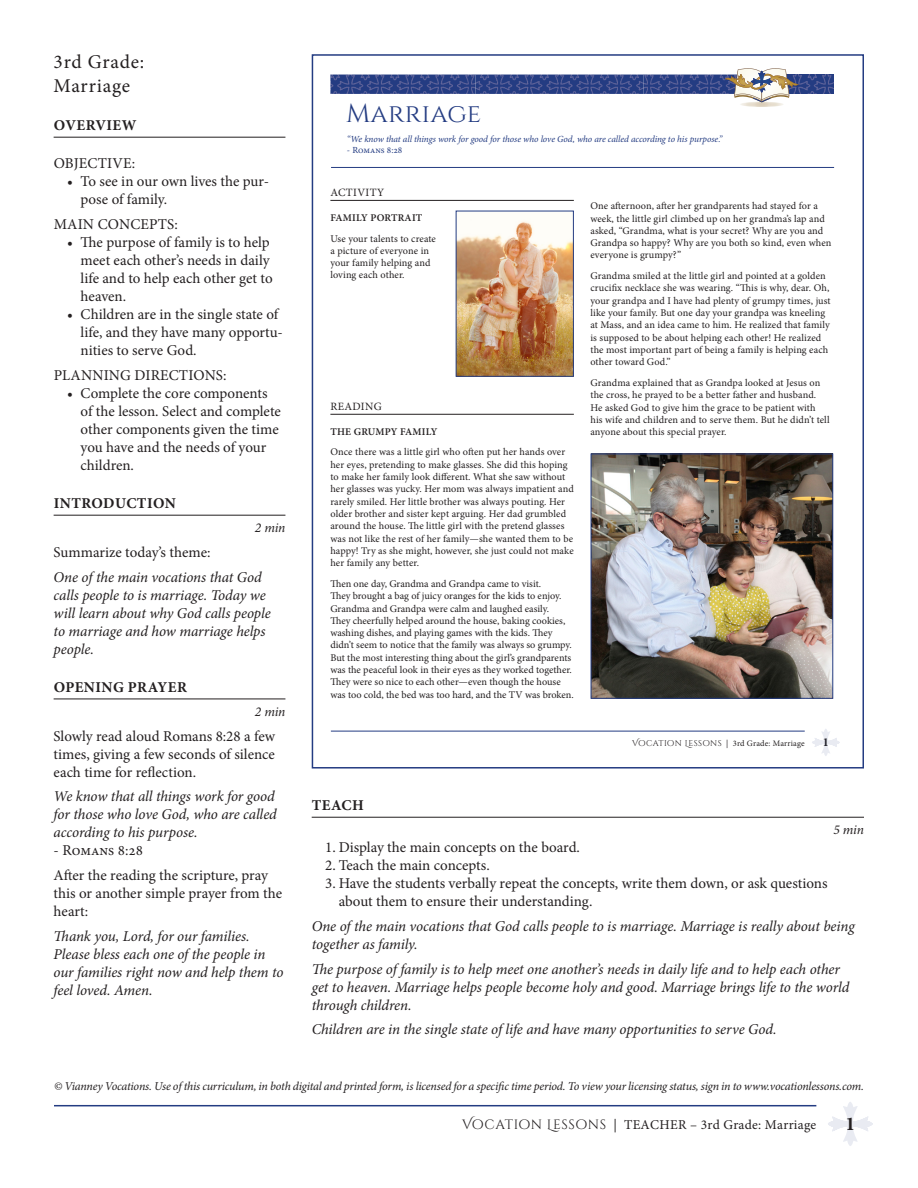
<style>
.page{position:relative;width:918px;height:1188px;background:#fff}
.page>*{position:absolute;margin:0;border:0;box-sizing:border-box;transform-origin:0 0}
.t1{font:26.1px "Cinzel";letter-spacing:.01em;color:#243c82}
.t2{font:19.5px/23.4px "Minion Pro";letter-spacing:.04em;color:#231f20}
.t3{font:700 19.5px "Minion Pro";color:#231f20}
.BODY_-_teacher{font:italic 15px/18px "Minion Pro";letter-spacing:-.005em;color:#231f20}
.BODY_-_bullets{font:15px/18px "Minion Pro";color:#231f20}
.BODY_-_teacher-2{font:15px/18px "Minion Pro";color:#231f20;text-align:justify}
.BODY_-_numbers{font:15px/18px "Minion Pro";color:#231f20}
.SUBHEADS_with_rule{font:700 15px "Minion Pro";letter-spacing:.03em;color:#231f20}
.t4{font:13.5px "Minion Pro";letter-spacing:.02em;color:#231f20}
.TIMES{font:italic 13.5px "Minion Pro";letter-spacing:-.015em;color:#231f20}
.t5{font:700 12.15px "Minion Pro";color:#231f20}
.t6{font:italic 12px "Minion Pro";letter-spacing:-.02em;color:#231f20}
.t7{font:11.25px "Minion Pro";letter-spacing:.03em;color:#231f20}
.t8{font:10.2px/12.3px "Minion Pro";letter-spacing:.005em;color:#231f20}
.t9{font:italic 9.3px "Minion Pro";letter-spacing:-.005em;color:#243c82}
.t10{font:9.3px "Minion Pro";color:#243c82}
.t11{font:8.4px "Minion Pro";letter-spacing:.02em;color:#231f20}
.s1{font-weight:600}
.s2{font-family:"Cinzel Decorative"}
</style>
<div class="page">
<svg style="left:828px;top:1102px;width:45px;height:44px"></svg>
<hr style="left:54px;top:1105px;width:762px;height:1px;background:#243c82">
<hr style="left:54px;top:137px;width:231px;height:1px;background:#231f20">
<hr style="left:54px;top:515px;width:231px;height:1px;background:#231f20">
<hr style="left:54px;top:699px;width:231px;height:1px;background:#231f20">
<hr style="left:312px;top:817px;width:552px;height:1px;background:#231f20">
<img style="left:330px;top:74px;width:395px;height:20px">
<img style="left:799px;top:74px;width:35px;height:20px">
<hr style="left:331px;top:167px;width:503px;height:1px;background:#243c82">
<hr style="left:331px;top:731px;width:474px;height:1px;background:#243c82">
<svg style="left:812px;top:729px;width:28px;height:27px"></svg>
<img style="left:740px;top:102px;width:43px;height:5px">
<svg style="left:725px;top:68px;width:74px;height:34px"></svg>
<hr style="left:330px;top:200px;width:244px;height:1px;background:#231f20">
<img style="left:458px;top:221px;width:114px;height:154px">
<div style="left:456px;top:211px;width:118px;height:166px;border:1px solid #243c82"></div>
<hr style="left:330px;top:414px;width:244px;height:1px;background:#231f20">
<img style="left:593px;top:455px;width:238px;height:242px">
<div style="left:591px;top:453px;width:242px;height:246px;border:1px solid #243c82"></div>
<p class="t2" style="left:54px;top:51px;width:92px">3rd Grade:<br>Marriage</p>
<p class="SUBHEADS_with_rule" style="left:54px;top:115px;width:84px">OVERVIEW</p>
<p class="BODY_-_teacher-2" style="left:54px;top:155px;width:83px">OBJECTIVE:</p>
<p class="BODY_-_bullets" style="left:81px;top:173px;width:190px;text-indent:-14px">• To see in our own lives the pur&shy;pose of family.</p>
<p class="BODY_-_teacher-2" style="left:54px;top:215px;width:126px">MAIN CONCEPTS:</p>
<p class="BODY_-_bullets" style="left:81px;top:233px;width:194px;text-indent:-14px">• The purpose of family is to help meet each other’s needs in daily life and to help each other get to heaven.</p>
<p class="BODY_-_bullets" style="left:81px;top:305px;width:204px;text-indent:-14px">• Children are in the single state of life, and they have many opportu&shy;nities to serve God.</p>
<p class="BODY_-_teacher-2" style="left:54px;top:366px;width:174px">PLANNING DIRECTIONS:</p>
<p class="BODY_-_bullets" style="left:81px;top:384px;width:202px;text-indent:-14px">• Complete the core components of the lesson. Select and complete other components given the time you have and the needs of your children.</p>
<p class="SUBHEADS_with_rule" style="left:54px;top:493px;width:124px">INTRODUCTION</p>
<p class="TIMES" style="left:255px;top:519px;width:32px">2 min</p>
<p class="BODY_-_teacher-2" style="left:54px;top:543px;width:158px">Summarize today’s theme:</p>
<p class="BODY_-_teacher" style="left:54px;top:568px;width:219px">One of the main vocations that God calls people to is marriage. Today we will learn about why God calls people to marriage and how marriage helps people.</p>
<p class="SUBHEADS_with_rule" style="left:54px;top:676px;width:135px">OPENING PRAYER</p>
<p class="TIMES" style="left:255px;top:702px;width:32px">2 min</p>
<p class="BODY_-_teacher-2" style="left:54px;top:727px;width:223px">Slowly read aloud Romans 8:28 a few times, giving a few seconds of silence each time for reflection.</p>
<p class="BODY_-_teacher" style="left:54px;top:787px;width:225px">We know that all things work for good for those who love God, who are called according to his purpose.</p>
<p class="BODY_-_teacher-2" style="left:54px;top:842px;width:91px">- Romans 8:28</p>
<p class="BODY_-_teacher-2" style="left:54px;top:866px;width:230px;text-align:left">After the reading the scripture, pray this or another simple prayer from the heart:</p>
<p class="BODY_-_teacher" style="left:54px;top:927px;width:232px">Thank you, Lord, for our families.<br>Please bless each one of the people in our families right now and help them to feel loved. Amen.</p>
<p class="t1" style="left:346px;top:98px;width:137px">Marriage</p>
<p class="t9" style="left:347px;top:133px;width:377px">“We know that all things work for good for those who love God, who are called according to his purpose.”</p>
<p class="t10" style="left:347px;top:144px;width:57px">- Romans 8:28</p>
<p class="t7" style="left:330px;top:185px;width:55px">ACTIVITY</p>
<p class="t8" style="left:330px;top:207px;width:107px;line-height:20.7px"><span class="s1">FAMILY PORTRAIT<br></span>Use your talents to create</p>
<p class="t8" style="left:330px;top:245px;width:102px">a picture of everyone in your family helping and loving each other.</p>
<p class="t7" style="left:330px;top:399px;width:53px">READING</p>
<p class="t8" style="left:330px;top:421px;width:236px;line-height:20.7px"><span class="s1">THE GRUMPY FAMILY<br></span>Once there was a little girl who often put her hands over</p>
<p class="t8" style="left:330px;top:458px;width:245px">her eyes, pretending to make glasses. She did this hoping to make her family look different. What she saw without her glasses was yucky. Her mom was always impatient and rarely smiled. Her little brother was always pouting. Her older brother and sister kept arguing. Her dad grumbled around the house. The little girl with the pretend glasses was not like the rest of her family—she wanted them to be happy! Try as she might, however, she just could not make her family any better.</p>
<p class="t8" style="left:330px;top:578px;width:245px">Then one day, Grandma and Grandpa came to visit.<br>They brought a bag of juicy oranges for the kids to enjoy.<br>Grandma and Grandpa were calm and laughed easily.<br>They cheerfully helped around the house, baking cookies, washing dishes, and playing games with the kids. They didn’t seem to notice that the family was always so grumpy.<br>But the most interesting thing about the girl’s grandparents was the peaceful look in their eyes as they worked together.<br>They were so nice to each other—even though the house was too cold, the bed was too hard, and the TV was broken.</p>
<p class="t8" style="left:590px;top:200px;width:243px">One afternoon, after her grandparents had stayed for a week, the little girl climbed up on her grandma’s lap and asked, “Grandma, what is your secret? Why are you and Grandpa so happy? Why are you both so kind, even when everyone is grumpy?”</p>
<p class="t8" style="left:590px;top:270px;width:242px">Grandma smiled at the little girl and pointed at a golden crucifix necklace she was wearing. “This is why, dear. Oh, your grandpa and I have had plenty of grumpy times, just like your family. But one day your grandpa was kneeling at Mass, and an idea came to him. He realized that family is supposed to be about helping each other! He realized the most important part of being a family is helping each other toward God.”</p>
<p class="t8" style="left:590px;top:377px;width:241px">Grandma explained that as Grandpa looked at Jesus on the cross, he prayed to be a better father and husband.<br>He asked God to give him the grace to be patient with his wife and children and to serve them. But he didn’t tell anyone about this special prayer.</p>
<p class="t11" style="left:632px;top:737px;width:174px"><span class="s2">Vocation Lessons</span> | 3rd Grade: Marriage</p>
<p class="t5" style="left:823px;top:733px;width:8px">1</p>
<p class="SUBHEADS_with_rule" style="left:312px;top:795px;width:54px">TEACH</p>
<p class="TIMES" style="left:833px;top:821px;width:32px">5 min</p>
<p class="BODY_-_numbers" style="left:325px;top:838px;width:256px">1. Display the main concepts on the board.</p>
<p class="BODY_-_numbers" style="left:325px;top:856px;width:166px">2. Teach the main concepts.</p>
<p class="BODY_-_numbers" style="left:339px;top:874px;width:490px;text-indent:-14px">3. Have the students verbally repeat the concepts, write them down, or ask questions about them to ensure their understanding.</p>
<p class="BODY_-_teacher" style="left:312px;top:917px;width:544px">One of the main vocations that God calls people to is marriage. Marriage is really about being together as family.</p>
<p class="BODY_-_teacher" style="left:312px;top:960px;width:539px">The purpose of family is to help meet one another’s needs in daily life and to help each other get to heaven. Marriage helps people become holy and good. Marriage brings life to the world through children.</p>
<p class="BODY_-_teacher" style="left:312px;top:1021px;width:466px">Children are in the single state of life and have many opportunities to serve God.</p>
<p class="t6" style="left:54px;top:1078px;width:811px">© Vianney Vocations. Use of this curriculum, in both digital and printed form, is licensed for a specific time period. To view your licensing status, sign in to www.vocationlessons.com.</p>
<p class="t4" style="left:462px;top:1116px;width:356px"><span class="s2">Vocation Lessons</span> | TEACHER – 3rd Grade: Marriage</p>
<p class="t3" style="left:845px;top:1110px;width:11px">1</p>
</div>
